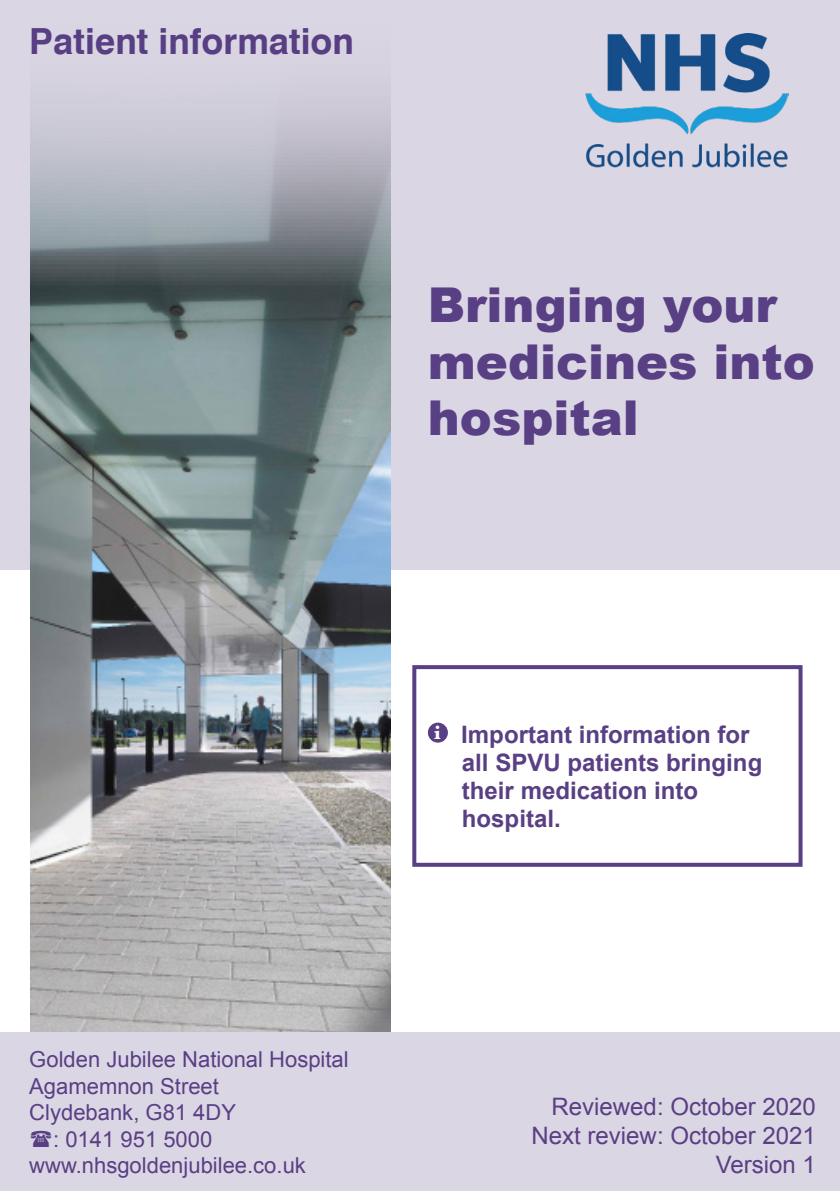
<style>
.page{position:relative;width:840px;height:1191px;background:#fff}
.page>*{position:absolute;margin:0;border:0;box-sizing:border-box;transform-origin:0 0}
.t1{font:900 48px/56px "Arial";color:#593f84}
.t2{font:700 36px "Swiss 721 BT";color:#593f84}
.t3{font:700 24px/28px "Arial";color:#593f84}
.t4{font:24px/28.8px "Arial";color:#593f84;text-align:right}
.t5{font:22px "Arial";color:#593f84}
.s1{font-family:"Baskerville";font-size:20px;color:#fff}
</style>
<div class="page">
<div style="left:0;top:0;width:839px;height:569px;background:#dbd6e4"></div>
<div style="left:427px;top:722px;width:20px;height:20px;background:#593f84;border-radius:50%"></div>
<img style="left:585px;top:34px;width:203px;height:134px">
<img style="left:30px;top:95px;width:360px;height:937px">
<div style="left:0;top:1032px;width:839px;height:159px;background:#dbd6e4"></div>
<div style="left:412px;top:665px;width:390px;height:201px;border:4px solid #593f84"></div>
<h2 class="t2" style="left:29px;top:19px;width:326px">Patient information</h2>
<h1 class="t1" style="left:427px;top:276px;width:388px">Bringing your medicines into hospital</h1>
<p class="t3" style="left:461px;top:721px;width:302px;text-indent:-28px"><span class="s1">i</span> Important information for all SPVU patients bringing their medication into hospital.</p>
<p class="t5" style="left:29px;top:1045px;width:321px">Golden Jubilee National Hospital</p>
<p class="t5" style="left:29px;top:1071px;width:191px">Agamemnon Street</p>
<p class="t5" style="left:29px;top:1098px;width:208px">Clydebank, G81 4DY</p>
<p class="t5" style="left:53px;top:1124px;width:161px">: 0141 951 5000</p>
<p class="t5" style="left:29px;top:1150px;width:278px">www.nhsgoldenjubilee.co.uk</p>
<p class="t4" style="left:531px;top:1092px;width:286px">Reviewed: October 2020<br>Next review: October 2021<br>Version 1</p>
</div>
